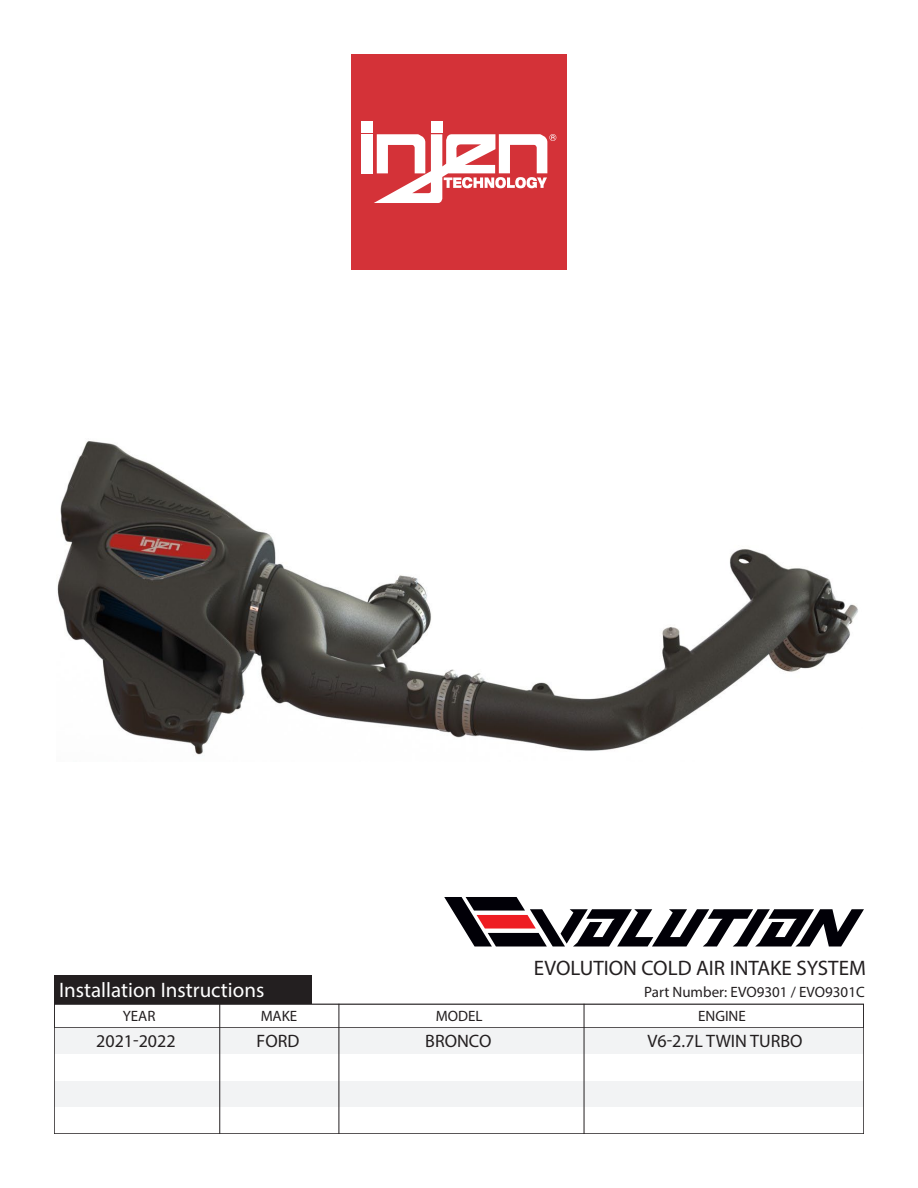
<style>
.page{position:relative;width:918px;height:1188px;background:#fff}
.page>*{position:absolute;margin:0;border:0;box-sizing:border-box;transform-origin:0 0}
.t1{font:21px "Myriad Pro";color:#231f20}
.t2{font:21px "Myriad Pro";color:#fff}
.t3{font:18px "Myriad Pro";color:#231f20}
.t4{font:15px "Myriad Pro";color:#231f20}
</style>
<div class="page">
<div style="left:351px;top:54px;width:216px;height:216px;background:#d43238"></div>
<div style="left:362px;top:121px;width:11px;height:11px;background:#fff"></div>
<div style="left:431px;top:121px;width:11px;height:11px;background:#fff"></div>
<div style="left:362px;top:134px;width:11px;height:39px;background:#fff"></div>
<svg style="left:374px;top:134px;width:182px;height:69px"></svg>
<svg style="left:444px;top:897px;width:420px;height:50px"></svg>
<div style="left:54px;top:975px;width:258px;height:29px;background:#231f20"></div>
<svg style="left:54px;top:1028px;width:810px;height:106px;fill:#f2f3f4"></svg>
<svg style="left:54px;top:1004px;width:810px;height:24px"></svg>
<img style="left:57px;top:441px;width:801px;height:314px">
<h1 class="t1" style="left:534px;top:955px;width:333px">EVOLUTION COLD AIR INTAKE SYSTEM</h1>
<h1 class="t2" style="left:59px;top:977px;width:207px">Installation Instructions</h1>
<p class="t4" style="left:644px;top:983px;width:222px">Part Number: EVO9301 / EVO9301C</p>
<p class="t4" style="left:123px;top:1007px;width:34px">YEAR</p>
<p class="t4" style="left:261px;top:1007px;width:38px">MAKE</p>
<p class="t4" style="left:436px;top:1007px;width:48px">MODEL</p>
<p class="t4" style="left:698px;top:1007px;width:49px">ENGINE</p>
<p class="t3" style="left:96px;top:1030px;width:81px">2021-2022</p>
<p class="t3" style="left:257px;top:1030px;width:44px">FORD</p>
<p class="t3" style="left:425px;top:1030px;width:68px">BRONCO</p>
<p class="t3" style="left:647px;top:1030px;width:157px">V6-2.7L TWIN TURBO</p>
</div>
